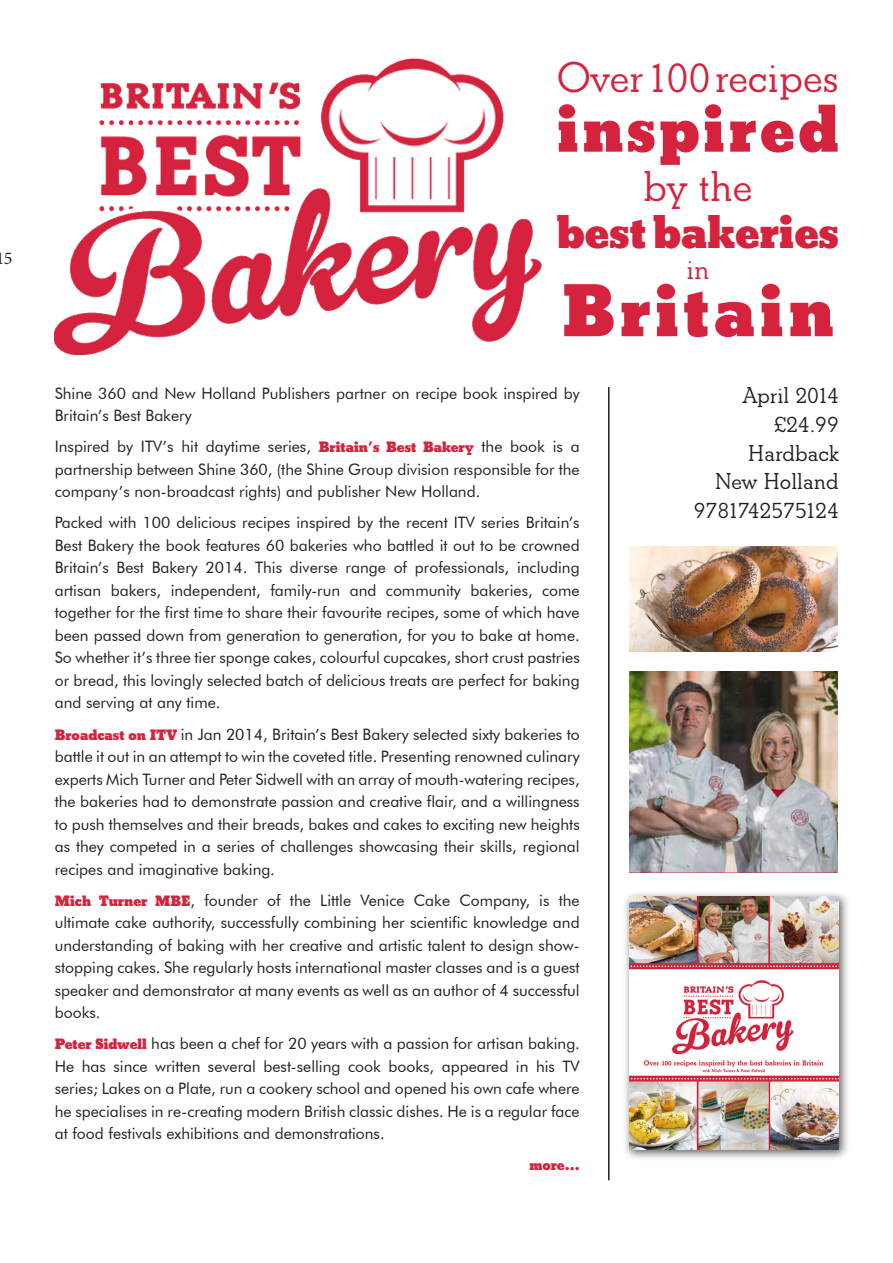
<style>
.page{position:relative;width:893px;height:1263px;background:#fff}
.page>*{position:absolute;margin:0;border:0;box-sizing:border-box;transform-origin:0 0}
.t1{font:800 78px "Beton EF";letter-spacing:.06em;color:#d5233d}
.t2{font:800 70.5px "Beton EF";letter-spacing:.05em;color:#d5233d}
.t3{font:800 49.5px "Beton EF";color:#d5233d}
.t4{font:600 45px "Beton EF";color:#d5233d}
.t5{font:600 30px "Beton EF";color:#d5233d}
.t6{font:600 24px/28.8px "Beton EF";color:#231f20;text-align:right}
.t7{font:18px "Minion Pro";color:#231f20}
.Paragraph_Style_1{font:15.75px/22.5px "Futura BT";color:#231f20;text-align:justify}
.Paragraph_Style_1-2{font:800 15.75px "Beton EF";color:#d5233d}
.s1{font-family:"Beton EF";font-weight:800;color:#d5233d}
</style>
<div class="page">
<img style="left:630px;top:672px;width:208px;height:200px">
<img style="left:54px;top:58px;width:489px;height:298px">
<img style="left:630px;top:547px;width:208px;height:105px">
<div style="left:623px;top:890px;width:227px;height:271px;background:#231f20;opacity:.75"></div>
<img style="left:629px;top:896px;width:209px;height:253px">
<hr style="left:608px;top:387px;width:1px;height:793px;background:#231f20">
<p class="t7" style="left:4px;top:246px;width:10px">5</p>
<p class="t4" style="left:557px;top:51px;width:283px">Over 100 recipes</p>
<p class="t2" style="left:557px;top:87px;width:283px">inspired</p>
<p class="t4" style="left:643px;top:161px;width:110px">by the</p>
<p class="t3" style="left:557px;top:202px;width:283px">best bakeries</p>
<p class="t5" style="left:686px;top:252px;width:25px">in</p>
<p class="t1" style="left:562px;top:264px;width:274px">Britain</p>
<p class="Paragraph_Style_1" style="left:55px;top:382px;width:526px">Shine 360 and New Holland Publishers partner on recipe book inspired by<br>Britain’s Best Bakery</p>
<p class="Paragraph_Style_1" style="left:55px;top:435px;width:526px">Inspired by ITV’s hit daytime series, <span class="s1">Britain’s Best Bakery</span> the book is a partnership between Shine 360, (the Shine Group division responsible for the company’s non-broadcast rights) and publisher New Holland.</p>
<p class="Paragraph_Style_1" style="left:55px;top:511px;width:526px">Packed with 100 delicious recipes inspired by the recent ITV series Britain’s Best Bakery the book features 60 bakeries who battled it out to be crowned Britain’s Best Bakery 2014. This diverse range of professionals, including artisan bakers, independent, family-run and community bakeries, come together for the first time to share their favourite recipes, some of which have been passed down from generation to generation, for you to bake at home.<br>So whether it’s three tier sponge cakes, colourful cupcakes, short crust pastries or bread, this lovingly selected batch of delicious treats are perfect for baking and serving at any time.</p>
<p class="Paragraph_Style_1" style="left:55px;top:722px;width:526px"><span class="s1">Broadcast on ITV</span> in Jan 2014, Britain’s Best Bakery selected sixty bakeries to battle it out in an attempt to win the coveted title. Presenting renowned culinary experts Mich Turner and Peter Sidwell with an array of mouth-watering recipes, the bakeries had to demonstrate passion and creative flair, and a willingness to push themselves and their breads, bakes and cakes to exciting new heights as they competed in a series of challenges showcasing their skills, regional recipes and imaginative baking.</p>
<p class="Paragraph_Style_1" style="left:55px;top:888px;width:526px"><span class="s1">Mich Turner MBE</span>, founder of the Little Venice Cake Company, is the ultimate cake authority, successfully combining her scientific knowledge and understanding of baking with her creative and artistic talent to design show&shy;stopping cakes. She regularly hosts international master classes and is a guest speaker and demonstrator at many events as well as an author of 4 successful books.</p>
<p class="Paragraph_Style_1" style="left:55px;top:1032px;width:526px"><span class="s1">Peter Sidwell</span> has been a chef for 20 years with a passion for artisan baking.<br>He has since written several best-selling cook books, appeared in his TV series; Lakes on a Plate, run a cookery school and opened his own cafe where he specialises in re-creating modern British classic dishes. He is a regular face at food festivals exhibitions and demonstrations.</p>
<p class="Paragraph_Style_1-2" style="left:529px;top:1155px;width:52px">more...</p>
<p class="t6" style="left:743px;top:381px;width:97px">April 2014</p>
<p class="t6" style="left:774px;top:410px;width:66px">£24.99</p>
<p class="t6" style="left:748px;top:439px;width:93px">Hardback</p>
<p class="t6" style="left:694px;top:468px;width:147px">New Holland<br>9781742575124</p>
</div>
